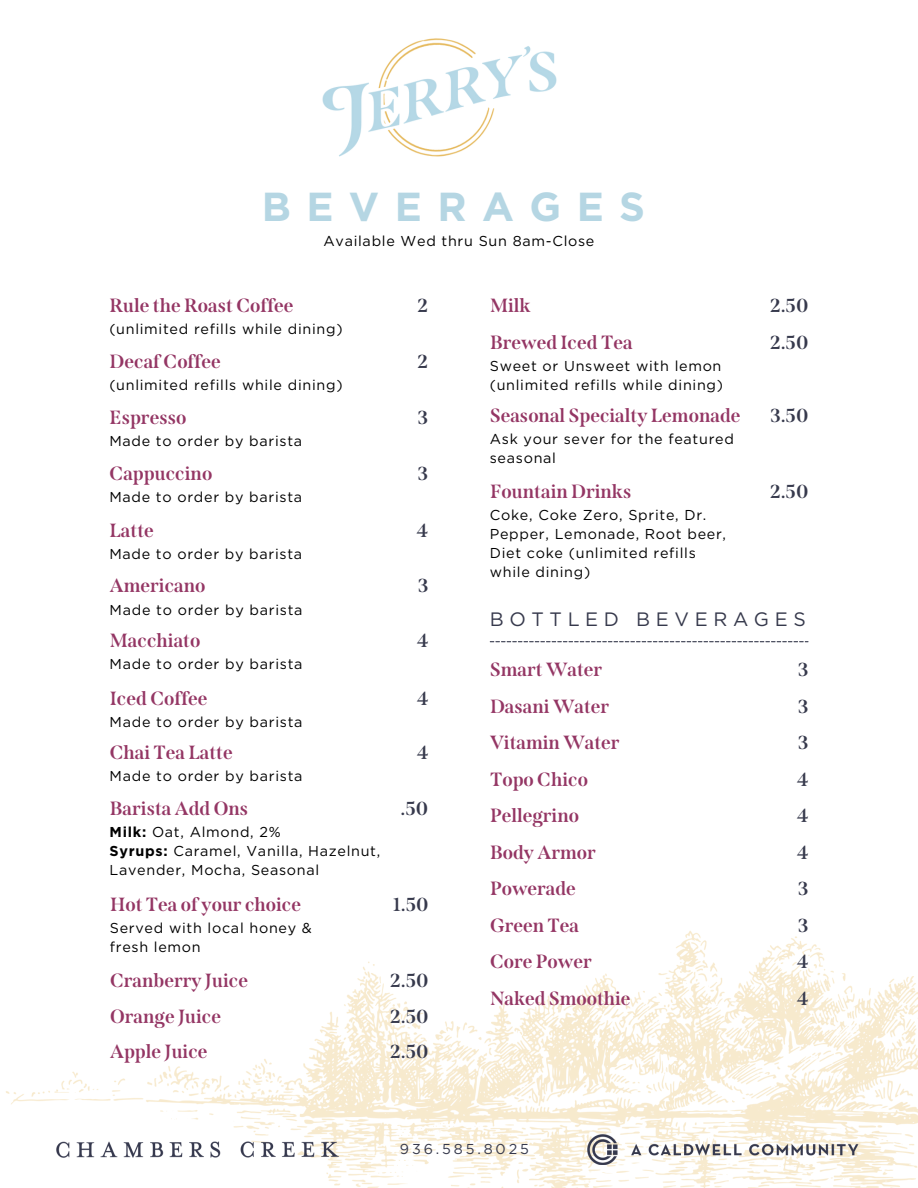
<style>
.page{position:relative;width:918px;height:1188px;background:#fff}
.page>*{position:absolute;margin:0;border:0;box-sizing:border-box;transform-origin:0 0}
.t1{font:700 40.5px "Gotham";letter-spacing:.38em;color:#b5d6e3}
.t2{font:19.35px "Gotham";letter-spacing:.29em;color:#36394c}
.t3{font:700 19.05px "Span";color:#943664}
.t4{font:700 19.05px "Span";color:#36394c}
.t5{font:14.4px/19.2px "Gotham";letter-spacing:.05em;color:#000}
.t6{font:14.4px "Gotham";letter-spacing:.2em;color:#36394c}
.s1{font-weight:700}
</style>
<div class="page">
<img style="left:6px;top:931px;width:912px;height:257px">
<img style="left:54px;top:1138px;width:288px;height:23px">
<img style="left:581px;top:1135px;width:283px;height:30px">
<svg style="left:490px;top:641px;width:319px;height:1px"></svg>
<img style="left:322px;top:38px;width:235px;height:119px">
<p class="t1" style="left:262px;top:182px;width:385px">BEVERAGES</p>
<p class="t5" style="left:324px;top:231px;width:272px">Available Wed thru Sun 8am-Close</p>
<h4 class="t3" style="left:110px;top:295px;width:185px">Rule the Roast Coffee</h4>
<h2 class="t5" style="left:109px;top:320px;width:235px">(unlimited refills while dining)</h2>
<h4 class="t3" style="left:110px;top:350px;width:113px">Decaf Coffee</h4>
<h4 class="t5" style="left:109px;top:375px;width:235px">(unlimited refills while dining)</h4>
<h4 class="t3" style="left:110px;top:406px;width:78px">Espresso</h4>
<p class="t5" style="left:109px;top:431px;width:194px">Made to order by barista</p>
<p class="t3" style="left:110px;top:462px;width:104px">Cappuccino</p>
<h4 class="t5" style="left:109px;top:487px;width:194px">Made to order by barista</h4>
<p class="t3" style="left:110px;top:519px;width:46px">Latte</p>
<p class="t5" style="left:109px;top:544px;width:194px">Made to order by barista</p>
<p class="t3" style="left:110px;top:575px;width:97px">Americano</p>
<h4 class="t4" style="left:417px;top:295px;width:12px">2</h4>
<h4 class="t4" style="left:417px;top:350px;width:12px">2</h4>
<p class="t4" style="left:418px;top:406px;width:12px">3</p>
<h4 class="t4" style="left:418px;top:462px;width:12px">3</h4>
<p class="t4" style="left:417px;top:519px;width:13px">4</p>
<h2 class="t4" style="left:418px;top:575px;width:12px">3</h2>
<p class="t3" style="left:490px;top:295px;width:42px">Milk</p>
<p class="t3" style="left:490px;top:331px;width:144px">Brewed Iced Tea</p>
<h4 class="t5" style="left:490px;top:356px;width:233px">Sweet or Unsweet with lemon</h4>
<p class="t5" style="left:490px;top:375px;width:235px">(unlimited refills while dining)</p>
<h4 class="t3" style="left:490px;top:404px;width:252px">Seasonal Specialty Lemonade</h4>
<p class="t5" style="left:490px;top:429px;width:246px">Ask your sever for the featured seasonal</p>
<p class="t3" style="left:490px;top:480px;width:143px">Fountain Drinks</p>
<h4 class="t5" style="left:490px;top:505px;width:238px">Coke, Coke Zero, Sprite, Dr.<br>Pepper, Lemonade, Root beer,<br>Diet coke (unlimited refills while dining)</h4>
<h4 class="t4" style="left:770px;top:295px;width:40px">2.50</h4>
<h4 class="t4" style="left:770px;top:331px;width:40px">2.50</h4>
<h2 class="t4" style="left:770px;top:404px;width:40px">3.50</h2>
<h4 class="t4" style="left:770px;top:480px;width:40px">2.50</h4>
<p class="t5" style="left:110px;top:600px;width:194px">Made to order by barista</p>
<h2 class="t3" style="left:110px;top:629px;width:92px">Macchiato</h2>
<h2 class="t5" style="left:110px;top:654px;width:194px">Made to order by barista</h2>
<h2 class="t3" style="left:110px;top:687px;width:99px">Iced Coffee</h2>
<h3 class="t5" style="left:110px;top:712px;width:194px">Made to order by barista</h3>
<p class="t3" style="left:110px;top:741px;width:124px">Chai Tea Latte</p>
<p class="t5" style="left:110px;top:766px;width:194px">Made to order by barista</p>
<h4 class="t3" style="left:110px;top:797px;width:140px">Barista Add Ons</h4>
<h4 class="t5" style="left:110px;top:822px;width:173px"><span class="s1">Milk:</span> Oat, Almond, 2%</h4>
<p class="t5" style="left:110px;top:841px;width:272px"><span class="s1">Syrups:</span> Caramel, Vanilla, Hazelnut,<br>Lavender, Mocha, Seasonal</p>
<h4 class="t3" style="left:110px;top:893px;width:193px">Hot Tea of your choice</h4>
<p class="t5" style="left:110px;top:918px;width:204px">Served with local honey &amp; fresh lemon</p>
<p class="t3" style="left:110px;top:969px;width:139px">Cranberry Juice</p>
<p class="t3" style="left:110px;top:1005px;width:112px">Orange Juice</p>
<h4 class="t3" style="left:110px;top:1040px;width:99px">Apple Juice</h4>
<p class="t4" style="left:417px;top:629px;width:13px">4</p>
<p class="t4" style="left:417px;top:687px;width:13px">4</p>
<p class="t4" style="left:417px;top:741px;width:13px">4</p>
<h4 class="t4" style="left:401px;top:797px;width:29px">.50</h4>
<p class="t4" style="left:393px;top:893px;width:37px">1.50</p>
<p class="t4" style="left:390px;top:969px;width:40px">2.50</p>
<h4 class="t4" style="left:390px;top:1005px;width:40px">2.50</h4>
<p class="t4" style="left:390px;top:1040px;width:40px">2.50</p>
<h4 class="t2" style="left:490px;top:607px;width:318px">BOTTLED BEVERAGES</h4>
<p class="t3" style="left:490px;top:659px;width:114px">Smart Water</p>
<h4 class="t3" style="left:490px;top:695px;width:121px">Dasani Water</h4>
<p class="t3" style="left:490px;top:732px;width:131px">Vitamin Water</p>
<p class="t3" style="left:490px;top:768px;width:99px">Topo Chico</p>
<h4 class="t3" style="left:490px;top:804px;width:91px">Pellegrino</h4>
<p class="t3" style="left:490px;top:841px;width:107px">Body Armor</p>
<p class="t3" style="left:490px;top:877px;width:87px">Powerade</p>
<h4 class="t3" style="left:490px;top:914px;width:91px">Green Tea</h4>
<p class="t3" style="left:490px;top:950px;width:103px">Core Power</p>
<p class="t3" style="left:490px;top:987px;width:142px">Naked Smoothie</p>
<p class="t4" style="left:798px;top:659px;width:12px">3</p>
<p class="t4" style="left:798px;top:695px;width:12px">3</p>
<p class="t4" style="left:798px;top:732px;width:12px">3</p>
<h4 class="t4" style="left:797px;top:768px;width:13px">4</h4>
<h2 class="t4" style="left:797px;top:804px;width:13px">4</h2>
<h4 class="t4" style="left:797px;top:841px;width:13px">4</h4>
<h2 class="t4" style="left:798px;top:877px;width:12px">3</h2>
<h4 class="t4" style="left:798px;top:914px;width:12px">3</h4>
<h2 class="t4" style="left:797px;top:950px;width:13px">4</h2>
<h4 class="t4" style="left:797px;top:987px;width:13px">4</h4>
<p class="t6" style="left:400px;top:1140px;width:131px">936.585.8025</p>
</div>
